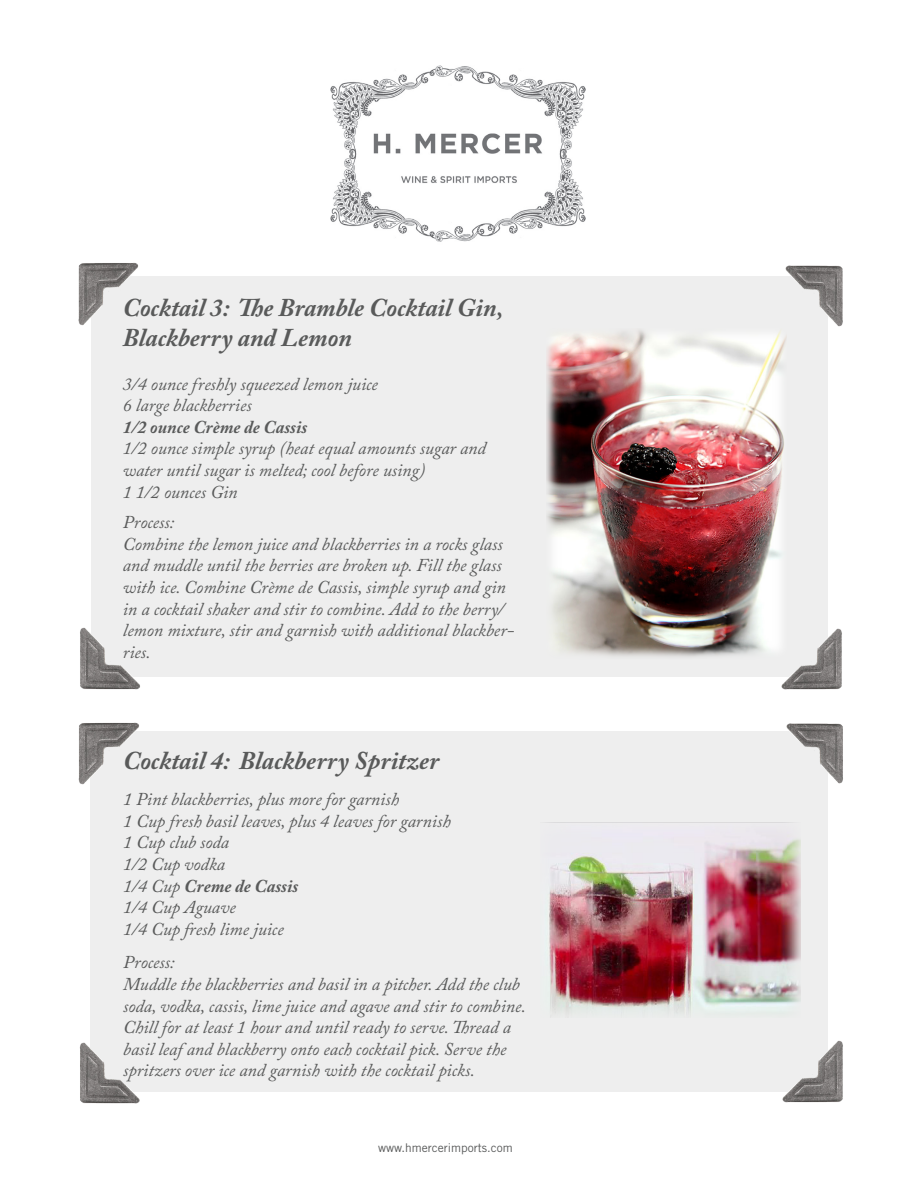
<style>
.page{position:relative;width:918px;height:1188px;background:#fff}
.page>*{position:absolute;margin:0;border:0;box-sizing:border-box;transform-origin:0 0}
.t1{font:italic 700 25.5px/30.6px "Adobe Caslon Pro";color:#595a5a}
.t2{font:italic 18px/21.6px "Adobe Caslon Pro";color:#595a5a}
.t3{font:italic 700 18px "Adobe Caslon Pro";color:#595a5a}
.t4{font:12px "Trade Gothic";color:#595a5a}
.s1{font-weight:400}
</style>
<div class="page">
<img style="left:331px;top:65px;width:254px;height:177px">
<div style="left:90px;top:732px;width:738px;height:360px;background:#eee"></div>
<img style="left:546px;top:822px;width:255px;height:192px">
<img style="left:78px;top:722px;width:65px;height:63px">
<img style="left:79px;top:1042px;width:61px;height:62px">
<img style="left:782px;top:723px;width:61px;height:61px">
<img style="left:782px;top:1040px;width:61px;height:63px">
<div style="left:91px;top:276px;width:736px;height:401px;background:#eee"></div>
<img style="left:546px;top:330px;width:241px;height:327px">
<img style="left:78px;top:262px;width:61px;height:64px">
<img style="left:80px;top:627px;width:60px;height:63px">
<img style="left:782px;top:265px;width:61px;height:66px">
<img style="left:780px;top:623px;width:62px;height:67px">
<p class="t1" style="left:123px;top:292px;width:382px">Cocktail 3: The Bramble Cocktail Gin,<br>Blackberry and Lemon</p>
<p class="t2" style="left:123px;top:373px;width:257px">3/4 ounce freshly squeezed lemon juice</p>
<p class="t2" style="left:123px;top:394px;width:130px">6 large blackberries</p>
<p class="t3" style="left:123px;top:416px;width:186px">1/2 ounce Crème de Cassis</p>
<p class="t2" style="left:123px;top:437px;width:365px">1/2 ounce simple syrup (heat equal amounts sugar and water until sugar is melted; cool before using)</p>
<p class="t2" style="left:123px;top:481px;width:116px">1 1/2 ounces Gin</p>
<p class="t2" style="left:123px;top:511px;width:53px">Process:</p>
<p class="t2" style="left:123px;top:533px;width:393px">Combine the lemon juice and blackberries in a rocks glass and muddle until the berries are broken up. Fill the glass with ice. Combine Crème de Cassis, simple syrup and gin in a cocktail shaker and stir to combine. Add to the berry/ lemon mixture, stir and garnish with additional blackber&shy;ries.</p>
<p class="t1" style="left:123px;top:744px;width:318px">Cocktail 4: Blackberry Spritzer</p>
<p class="t2" style="left:123px;top:788px;width:278px">1 Pint blackberries, plus more for garnish</p>
<p class="t2" style="left:123px;top:810px;width:329px">1 Cup fresh basil leaves, plus 4 leaves for garnish</p>
<p class="t2" style="left:123px;top:831px;width:108px">1 Cup club soda</p>
<p class="t2" style="left:123px;top:853px;width:103px">1/2 Cup vodka</p>
<p class="t3" style="left:123px;top:875px;width:177px"><span class="s1">1/4 Cup</span> Creme de Cassis</p>
<p class="t2" style="left:123px;top:896px;width:114px">1/4 Cup Aguave</p>
<p class="t2" style="left:123px;top:918px;width:162px">1/4 Cup fresh lime juice</p>
<p class="t2" style="left:123px;top:951px;width:53px">Process:</p>
<p class="t2" style="left:123px;top:973px;width:404px">Muddle the blackberries and basil in a pitcher. Add the club soda, vodka, cassis, lime juice and agave and stir to combine.<br>Chill for at least 1 hour and until ready to serve. Thread a basil leaf and blackberry onto each cocktail pick. Serve the spritzers over ice and garnish with the cocktail picks.</p>
<p class="t4" style="left:378px;top:1141px;width:136px">www.hmercerimports.com</p>
</div>
